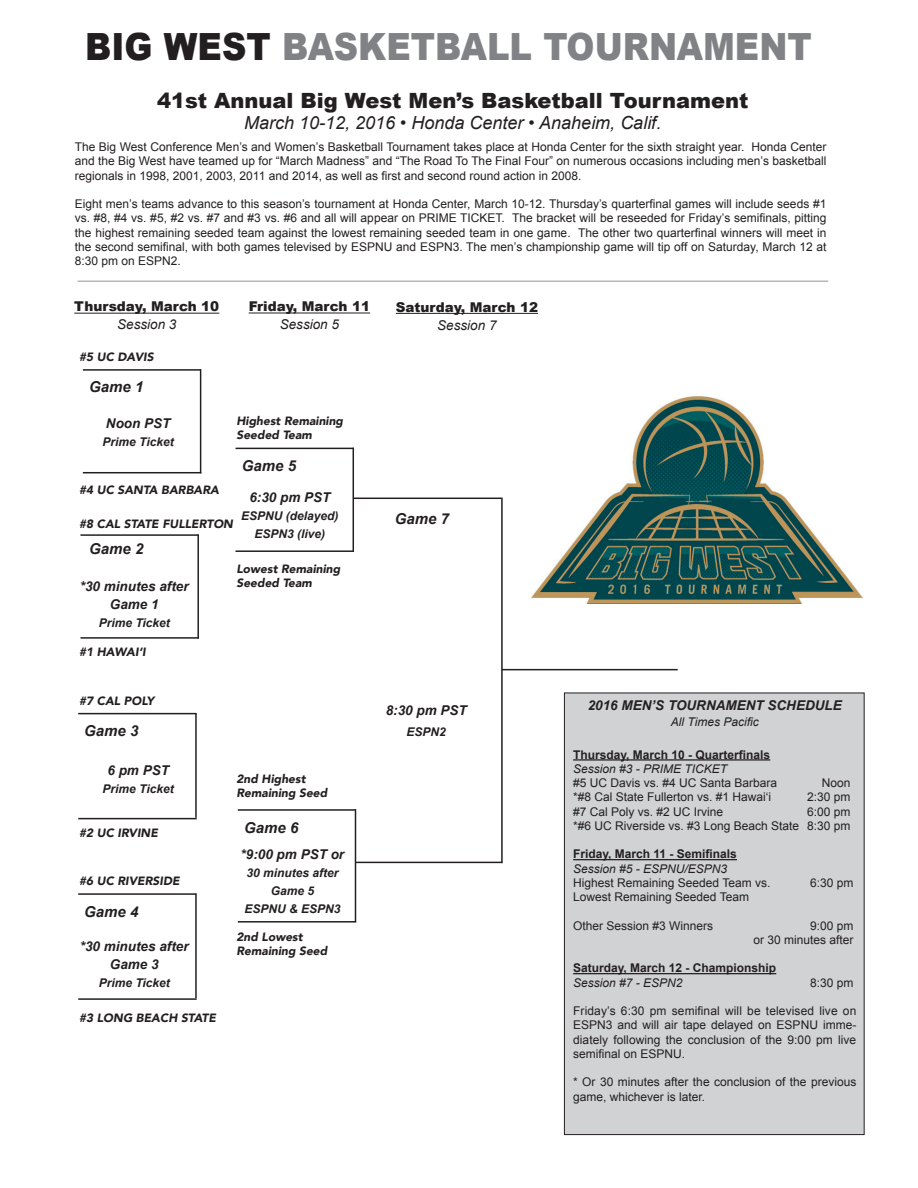
<style>
.page{position:relative;width:918px;height:1188px;background:#fff}
.page>*{position:absolute;margin:0;border:0;box-sizing:border-box;transform-origin:0 0}
.t1{font:900 37.5px "Arial";color:#808285;scale:.9 1}
.t2{font:900 21px "Arial";color:#231f20}
.t3{font:italic 18px "Arial";color:#231f20}
.t4{font:italic 700 15px "Arial";color:#231f20}
.t5{font:italic 700 13.5px/18px "Arial";color:#231f20;text-align:center}
.t6{font:900 13.5px "Arial";color:#231f20}
.t7{font:italic 13.5px "Arial";color:#231f20}
.t8{font:12px/14.2px "Arial";color:#231f20;text-align:justify}
.t9{font:italic 900 12px/14.4px "Avenir";color:#231f20}
.t10{font:italic 700 12px "Arial";color:#231f20}
.t11{font:700 12px "Arial";color:#231f20}
.t12{font:italic 12px "Arial";color:#231f20}
.s1{color:#231f20}
</style>
<div class="page">
<div style="left:564px;top:693px;width:300px;height:442px;background:#d1d2d4"></div>
<div style="left:564px;top:693px;width:300px;height:442px;border:1px solid #231f20"></div>
<hr style="left:573px;top:759px;width:197px;height:2px;background:#231f20">
<hr style="left:573px;top:859px;width:164px;height:1px;background:#231f20">
<hr style="left:573px;top:973px;width:203px;height:1px;background:#231f20">
<hr style="left:74px;top:313px;width:145px;height:1px;background:#231f20">
<hr style="left:78px;top:713px;width:118px;height:1px;background:#231f20">
<hr style="left:78px;top:818px;width:119px;height:1px;background:#231f20">
<hr style="left:195px;top:713px;width:2px;height:105px;background:#231f20">
<hr style="left:249px;top:313px;width:121px;height:1px;background:#231f20">
<hr style="left:83px;top:369px;width:118px;height:2px;background:#231f20">
<hr style="left:83px;top:472px;width:118px;height:1px;background:#231f20">
<hr style="left:200px;top:369px;width:1px;height:104px;background:#231f20">
<hr style="left:396px;top:313px;width:142px;height:1px;background:#231f20">
<hr style="left:354px;top:498px;width:147px;height:1px;background:#231f20">
<hr style="left:501px;top:498px;width:2px;height:365px;background:#231f20">
<hr style="left:355px;top:862px;width:147px;height:1px;background:#231f20">
<hr style="left:502px;top:669px;width:176px;height:1px;background:#231f20">
<hr style="left:80px;top:534px;width:119px;height:2px;background:#231f20">
<hr style="left:80px;top:637px;width:119px;height:2px;background:#231f20">
<hr style="left:197px;top:534px;width:2px;height:105px;background:#231f20">
<hr style="left:78px;top:893px;width:118px;height:2px;background:#231f20">
<hr style="left:78px;top:998px;width:119px;height:2px;background:#231f20">
<hr style="left:195px;top:893px;width:2px;height:105px;background:#231f20">
<hr style="left:236px;top:448px;width:118px;height:1px;background:#231f20">
<hr style="left:236px;top:550px;width:118px;height:2px;background:#231f20">
<hr style="left:353px;top:448px;width:1px;height:104px;background:#231f20">
<hr style="left:238px;top:809px;width:118px;height:2px;background:#231f20">
<hr style="left:238px;top:921px;width:118px;height:2px;background:#231f20">
<hr style="left:355px;top:809px;width:1px;height:113px;background:#231f20">
<hr style="left:78px;top:281px;width:750px;height:1px;background:#939598">
<img style="left:531px;top:396px;width:332px;height:207px">
<p class="t1" style="left:85px;top:20px;width:809px"><span class="s1">BIG WEST</span> BASKETBALL TOURNAMENT</p>
<p class="t2" style="left:157px;top:85px;width:593px">41st Annual Big West Men’s Basketball Tournament</p>
<p class="t3" style="left:244px;top:111px;width:419px">March 10-12, 2016 • Honda Center • Anaheim, Calif.</p>
<p class="t8" style="left:75px;top:140px;width:753px">The Big West Conference Men’s and Women’s Basketball Tournament takes place at Honda Center for the sixth straight year. Honda Center and the Big West have teamed up for “March Madness” and “The Road To The Final Four” on numerous occasions including men’s basketball regionals in 1998, 2001, 2003, 2011 and 2014, as well as first and second round action in 2008.</p>
<p class="t8" style="left:75px;top:197px;width:753px">Eight men’s teams advance to this season’s tournament at Honda Center, March 10-12. Thursday’s quarterfinal games will include seeds #1 vs. #8, #4 vs. #5, #2 vs. #7 and #3 vs. #6 and all will appear on PRIME TICKET. The bracket will be reseeded for Friday’s semifinals, pitting the highest remaining seeded team against the lowest remaining seeded team in one game. The other two quarterfinal winners will meet in the second semifinal, with both games televised by ESPNU and ESPN3. The men’s championship game will tip off on Saturday, March 12 at 8:30 pm on ESPN2.</p>
<p class="t6" style="left:74px;top:297px;width:147px">Thursday, March 10</p>
<p class="t7" style="left:117px;top:316px;width:61px">Session 3</p>
<p class="t9" style="left:79px;top:350px;width:76px">#5 UC DAVIS</p>
<p class="t4" style="left:89px;top:377px;width:56px">Game 1</p>
<p class="t5" style="left:106px;top:415px;width:66px">Noon PST</p>
<p class="t10" style="left:103px;top:434px;width:73px">Prime Ticket</p>
<p class="t6" style="left:249px;top:297px;width:123px">Friday, March 11</p>
<p class="t7" style="left:280px;top:316px;width:61px">Session 5</p>
<p class="t9" style="left:237px;top:413px;width:108px">Highest Remaining<br>Seeded Team</p>
<p class="t4" style="left:242px;top:456px;width:56px">Game 5</p>
<p class="t6" style="left:396px;top:297px;width:144px">Saturday, March 12</p>
<p class="t7" style="left:437px;top:316px;width:61px">Session 7</p>
<p class="t9" style="left:79px;top:482px;width:141px">#4 UC SANTA BARBARA</p>
<p class="t5" style="left:249px;top:489px;width:83px">6:30 pm PST</p>
<p class="t10" style="left:241px;top:508px;width:99px">ESPNU (delayed)</p>
<p class="t10" style="left:255px;top:526px;width:72px">ESPN3 (live)</p>
<p class="t9" style="left:79px;top:517px;width:155px">#8 CAL STATE FULLERTON</p>
<p class="t4" style="left:395px;top:509px;width:56px">Game 7</p>
<p class="t4" style="left:89px;top:539px;width:56px">Game 2</p>
<p class="t5" style="left:80px;top:577px;width:110px">*30 minutes after<br>Game 1</p>
<p class="t10" style="left:99px;top:614px;width:73px">Prime Ticket</p>
<p class="t9" style="left:79px;top:645px;width:68px">#1 HAWAI‘I</p>
<p class="t9" style="left:79px;top:693px;width:77px">#7 CAL POLY</p>
<p class="t4" style="left:84px;top:721px;width:56px">Game 3</p>
<p class="t5" style="left:107px;top:762px;width:63px">6 pm PST</p>
<p class="t10" style="left:103px;top:781px;width:73px">Prime Ticket</p>
<p class="t9" style="left:79px;top:826px;width:80px">#2 UC IRVINE</p>
<p class="t9" style="left:79px;top:874px;width:102px">#6 UC RIVERSIDE</p>
<p class="t4" style="left:84px;top:901px;width:56px">Game 4</p>
<p class="t5" style="left:80px;top:938px;width:110px">*30 minutes after<br>Game 3</p>
<p class="t10" style="left:99px;top:975px;width:73px">Prime Ticket</p>
<p class="t9" style="left:79px;top:1011px;width:138px">#3 LONG BEACH STATE</p>
<p class="t9" style="left:237px;top:561px;width:105px">Lowest Remaining<br>Seeded Team</p>
<p class="t9" style="left:237px;top:771px;width:71px">2nd Highest</p>
<p class="t9" style="left:237px;top:786px;width:92px">Remaining Seed</p>
<p class="t4" style="left:244px;top:817px;width:56px">Game 6</p>
<p class="t5" style="left:241px;top:846px;width:105px">*9:00 pm PST or</p>
<p class="t10" style="left:246px;top:865px;width:94px">30 minutes after</p>
<p class="t10" style="left:271px;top:883px;width:45px">Game 5</p>
<p class="t10" style="left:244px;top:901px;width:98px">ESPNU &amp; ESPN3</p>
<p class="t9" style="left:237px;top:930px;width:68px">2nd Lowest</p>
<p class="t9" style="left:237px;top:944px;width:92px">Remaining Seed</p>
<p class="t5" style="left:386px;top:702px;width:83px">8:30 pm PST</p>
<p class="t10" style="left:407px;top:724px;width:41px">ESPN2</p>
<p class="t5" style="left:588px;top:697px;width:256px">2016 MEN’S TOURNAMENT SCHEDULE</p>
<p class="t12" style="left:671px;top:714px;width:89px">All Times Pacific</p>
<p class="t11" style="left:573px;top:746px;width:199px">Thursday, March 10 - Quarterfinals</p>
<p class="t12" style="left:573px;top:761px;width:156px">Session #3 - PRIME TICKET</p>
<p class="t8" style="left:573px;top:776px;width:206px">#5 UC Davis vs. #4 UC Santa Barbara</p>
<p class="t8" style="left:822px;top:776px;width:30px">Noon</p>
<p class="t8" style="left:573px;top:790px;width:200px">*#8 Cal State Fullerton vs. #1 Hawai‘i</p>
<p class="t8" style="left:807px;top:790px;width:45px">2:30 pm</p>
<p class="t8" style="left:573px;top:804px;width:152px">#7 Cal Poly vs. #2 UC Irvine</p>
<p class="t8" style="left:807px;top:804px;width:45px">6:00 pm</p>
<p class="t8" style="left:573px;top:819px;width:279px">*#6 UC Riverside vs. #3 Long Beach State 8:30 pm</p>
<p class="t11" style="left:573px;top:846px;width:165px">Friday, March 11 - Semifinals</p>
<p class="t12" style="left:573px;top:861px;width:156px">Session #5 - ESPNU/ESPN3</p>
<p class="t8" style="left:573px;top:876px;width:199px">Highest Remaining Seeded Team vs.</p>
<p class="t8" style="left:810px;top:876px;width:45px">6:30 pm</p>
<p class="t8" style="left:573px;top:890px;width:177px">Lowest Remaining Seeded Team</p>
<p class="t8" style="left:573px;top:918px;width:142px">Other Session #3 Winners</p>
<p class="t8" style="left:810px;top:918px;width:45px">9:00 pm</p>
<p class="t8" style="left:754px;top:933px;width:102px">or 30 minutes after</p>
<p class="t11" style="left:573px;top:960px;width:205px">Saturday, March 12 - Championship</p>
<p class="t12" style="left:573px;top:975px;width:111px">Session #7 - ESPN2</p>
<p class="t8" style="left:810px;top:975px;width:45px">8:30 pm</p>
<p class="t8" style="left:573px;top:1004px;width:285px">Friday’s 6:30 pm semifinal will be televised live on ESPN3 and will air tape delayed on ESPNU imme&shy;diately following the conclusion of the 9:00 pm live semifinal on ESPNU.</p>
<p class="t8" style="left:573px;top:1075px;width:285px">* Or 30 minutes after the conclusion of the previous game, whichever is later.</p>
</div>
